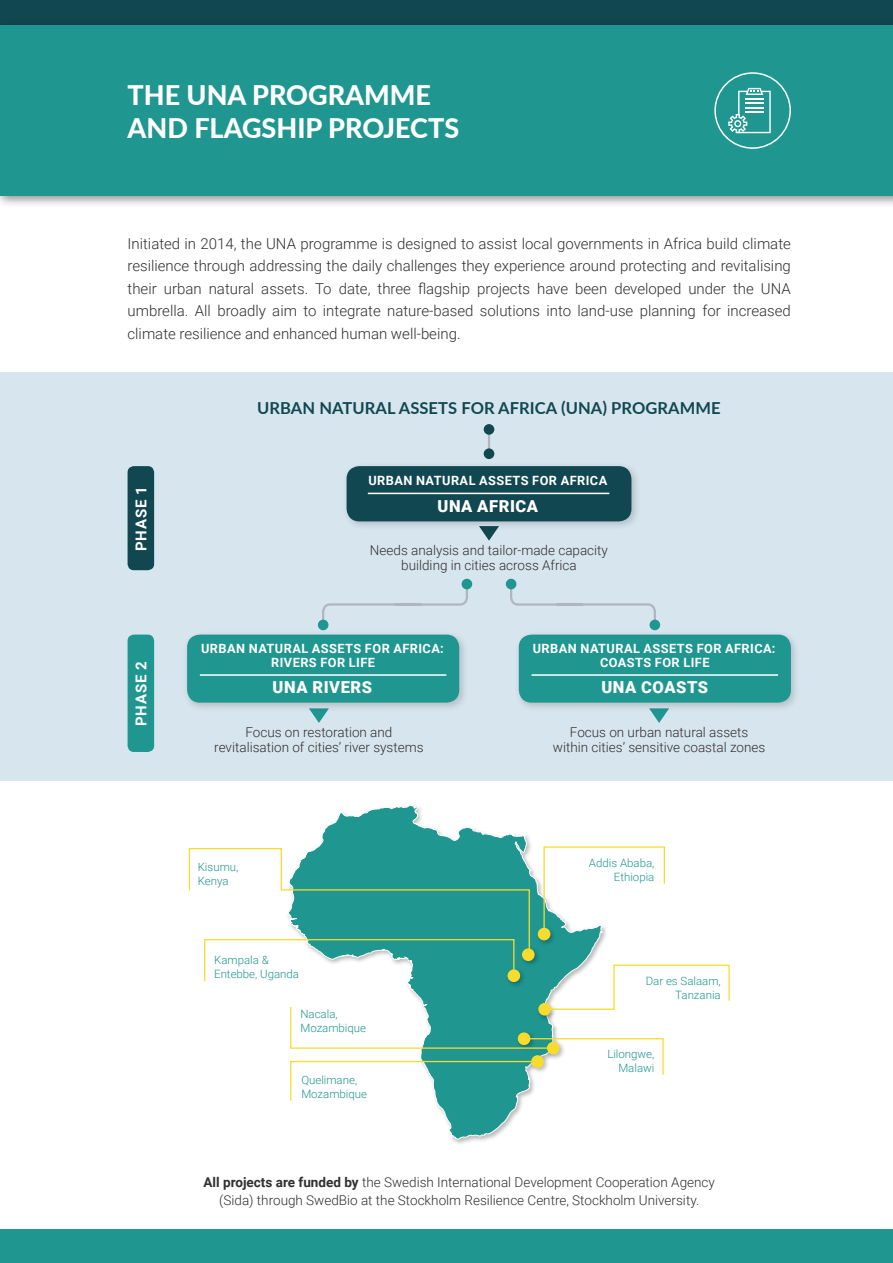
<style>
.page{position:relative;width:893px;height:1263px;background:#fff}
.page>*{position:absolute;margin:0;border:0;box-sizing:border-box;transform-origin:0 0}
.t1{font:800 27px/33px "Lato";color:#fff}
.t2{font:700 16.5px "Lato";letter-spacing:.005em;color:#114750}
.t3{font:900 16.5px "Roboto";letter-spacing:.035em;color:#fff}
.t4{font:300 15px/22.5px "Roboto";color:#312f30;text-align:justify}
.t5{font:700 15px "Roboto";letter-spacing:.06em;color:#fff}
.t6{font:300 13.5px/15px "Roboto";color:#312f30;text-align:center}
.t7{font:700 12.75px/14.2px "Roboto";letter-spacing:.035em;color:#fff;text-align:center}
.t8{font:300 11.55px/14px "Roboto";color:#1f9690}
.s1{font-weight:700}
</style>
<div class="page">
<div style="left:1px;top:372px;width:892px;height:408px;background:#d7e5ee"></div>
<div style="left:1px;top:1229px;width:892px;height:34px;background:#1f9690"></div>
<div style="left:1px;top:0;width:892px;height:26px;background:#114750"></div>
<div style="left:0;top:18px;width:893px;height:189px;background:#231f20;opacity:.5"></div>
<div style="left:1px;top:26px;width:892px;height:170px;background:#1f9690"></div>
<div style="left:714px;top:72px;width:77px;height:77px;border:2px solid #fff;border-radius:50%"></div>
<svg style="left:728px;top:88px;width:43px;height:45px"></svg>
<div style="left:128px;top:466px;width:26px;height:104px;background:#114750;border-radius:6px"></div>
<div style="left:128px;top:635px;width:26px;height:117px;background:#1f9690;border-radius:6px"></div>
<svg style="left:311px;top:712px;width:16px;height:11px"></svg>
<svg style="left:482px;top:531px;width:14px;height:10px"></svg>
<div style="left:182px;top:630px;width:286px;height:82px;background:#231f20;opacity:.2"></div>
<div style="left:187px;top:635px;width:272px;height:68px;background:#1f9690;border-radius:13px"></div>
<hr style="left:200px;top:674px;width:246px;height:2px;background:#fff">
<div style="left:342px;top:461px;width:299px;height:70px;background:#231f20;opacity:.2"></div>
<div style="left:347px;top:466px;width:284px;height:55px;background:#114750;border-radius:13px"></div>
<hr style="left:368px;top:493px;width:241px;height:1px;background:#fff">
<svg style="left:651px;top:712px;width:16px;height:11px"></svg>
<div style="left:514px;top:630px;width:286px;height:82px;background:#231f20;opacity:.2"></div>
<div style="left:519px;top:635px;width:272px;height:68px;background:#1f9690;border-radius:13px"></div>
<hr style="left:531px;top:674px;width:247px;height:2px;background:#fff">
<svg style="left:321px;top:583px;width:148px;height:43px"></svg>
<div style="left:318px;top:620px;width:10px;height:10px;background:#1f9690;border-radius:50%"></div>
<div style="left:462px;top:579px;width:10px;height:10px;background:#1f9690;border-radius:50%"></div>
<svg style="left:509px;top:583px;width:148px;height:39px"></svg>
<div style="left:649px;top:620px;width:11px;height:10px;background:#1f9690;border-radius:50%"></div>
<div style="left:506px;top:579px;width:10px;height:10px;background:#1f9690;border-radius:50%"></div>
<hr style="left:488px;top:428px;width:2px;height:26px;background:#b0b5c3">
<div style="left:484px;top:448px;width:10px;height:11px;background:#114750;border-radius:50%"></div>
<div style="left:484px;top:424px;width:10px;height:11px;background:#114750;border-radius:50%"></div>
<svg style="left:320px;top:805px;width:211px;height:335px"></svg>
<svg style="left:188px;top:846px;width:542px;height:256px"></svg>
<h1 class="t1" style="left:128px;top:77px;width:333px">THE UNA PROGRAMME<br>AND FLAGSHIP PROJECTS</h1>
<p class="t4" style="left:128px;top:231px;width:665px">Initiated in 2014, the UNA programme is designed to assist local governments in Africa build climate resilience through addressing the daily challenges they experience around protecting and revitalising their urban natural assets. To date, three flagship projects have been developed under the UNA umbrella. All broadly aim to integrate nature-based solutions into land-use planning for increased climate resilience and enhanced human well-being.</p>
<p class="t5" style="left:131px;top:551px;width:67px;rotate:-90deg">PHASE 1</p>
<p class="t5" style="left:131px;top:726px;width:67px;rotate:-90deg">PHASE 2</p>
<p class="t2" style="left:257px;top:396px;width:465px">URBAN NATURAL ASSETS FOR AFRICA (UNA) PROGRAMME</p>
<p class="t7" style="left:368px;top:473px;width:240px">URBAN NATURAL ASSETS FOR AFRICA</p>
<p class="t3" style="left:437px;top:494px;width:102px">UNA AFRICA</p>
<p class="t6" style="left:370px;top:542px;width:240px">Needs analysis and tailor-made capacity building in cities across Africa</p>
<p class="t7" style="left:201px;top:640px;width:244px">URBAN NATURAL ASSETS FOR AFRICA:<br>RIVERS FOR LIFE</p>
<p class="t3" style="left:273px;top:676px;width:101px">UNA RIVERS</p>
<p class="t6" style="left:214px;top:724px;width:211px">Focus on restoration and revitalisation of cities’ river systems</p>
<p class="t7" style="left:533px;top:640px;width:244px">URBAN NATURAL ASSETS FOR AFRICA:<br>COASTS FOR LIFE</p>
<p class="t3" style="left:601px;top:676px;width:108px">UNA COASTS</p>
<p class="t6" style="left:553px;top:724px;width:214px">Focus on urban natural assets within cities’ sensitive coastal zones</p>
<p class="t8" style="left:198px;top:860px;width:42px">Kisumu,<br>Kenya</p>
<p class="t8" style="left:589px;top:855px;width:67px;text-align:right">Addis Ababa,<br>Ethiopia</p>
<p class="t8" style="left:214px;top:952px;width:86px">Kampala &amp;<br>Entebbe, Uganda</p>
<p class="t8" style="left:300px;top:1007px;width:67px">Nacala,<br>Mozambique</p>
<p class="t8" style="left:301px;top:1072px;width:67px">Quelimane,<br>Mozambique</p>
<p class="t8" style="left:646px;top:974px;width:77px;text-align:right">Dar es Salaam,<br>Tanzania</p>
<p class="t8" style="left:607px;top:1046px;width:49px;text-align:right">Lilongwe,<br>Malawi</p>
<p class="t6" style="left:204px;top:1173px;width:513px;line-height:18px"><span class="s1">All projects are funded by</span> the Swedish International Development Cooperation Agency (Sida) through SwedBio at the Stockholm Resilience Centre, Stockholm University.</p>
</div>
